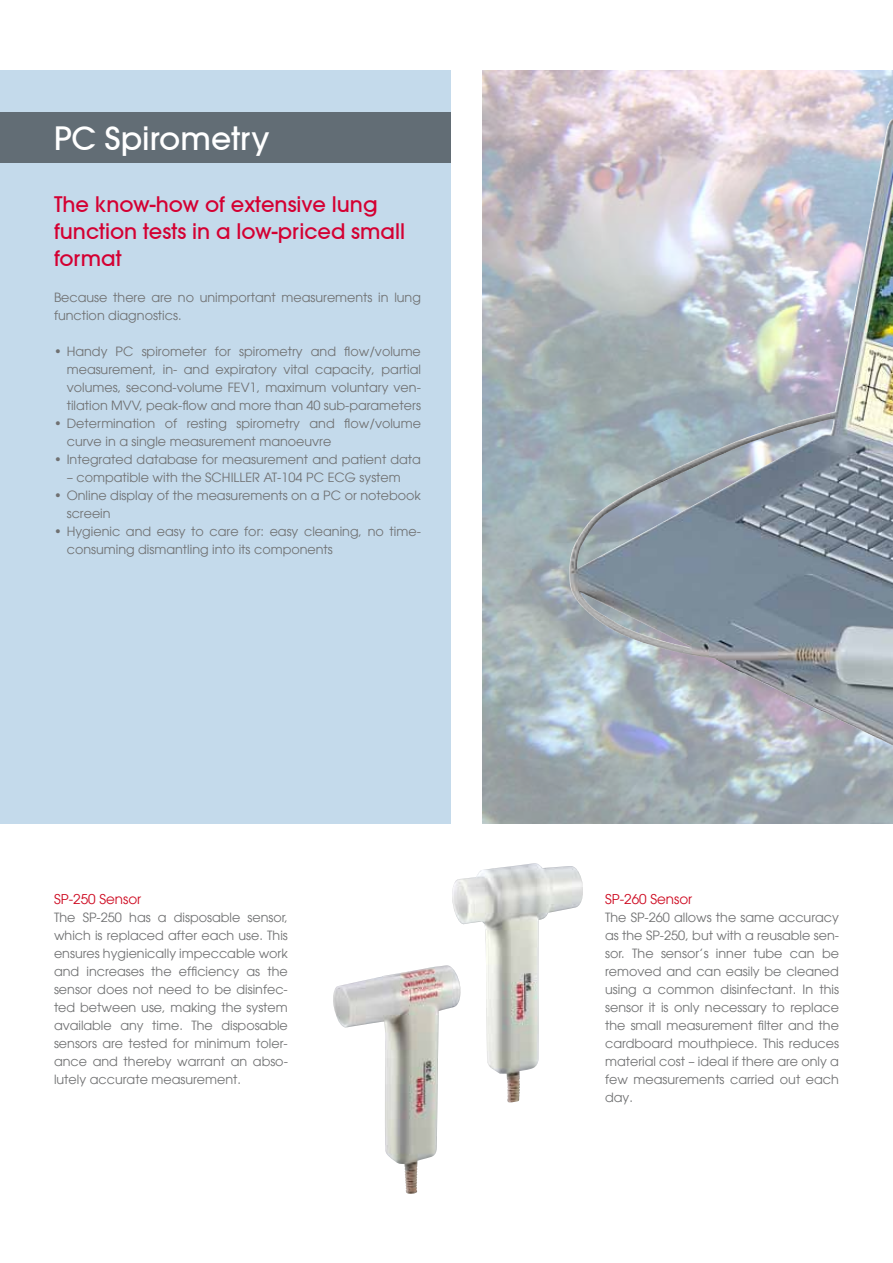
<style>
.page{position:relative;width:893px;height:1263px;background:#fff}
.page>*{position:absolute;margin:0;border:0;box-sizing:border-box;transform-origin:0 0}
.t1{font:500 31.5px "Avant Garde";color:#fff}
.t2{font:500 21px/27px "Avant Garde";color:#d40032}
.t3{font:13.5px "Avant Garde LT";color:#cd071e}
.t4{font:12.75px/18px "Avant Garde LT";color:#707172}
</style>
<div class="page">
<div style="left:0;top:70px;width:451px;height:753px;background:#c4daeb"></div>
<div style="left:0;top:112px;width:450px;height:51px;background:#626d75"></div>
<img style="left:483px;top:70px;width:410px;height:753px">
<img style="left:569px;top:119px;width:324px;height:627px">
<img style="left:333px;top:965px;width:119px;height:229px">
<img style="left:452px;top:863px;width:131px;height:239px">
<h1 class="t1" style="left:54px;top:119px;width:217px">PC Spirometry</h1>
<h2 class="t2" style="left:54px;top:191px;width:353px">The know-how of extensive lung function tests in a low-priced small format</h2>
<p class="t4" style="left:54px;top:288px;width:368px">Because there are no unimportant measurements in lung function diagnostics.</p>
<p class="t4" style="left:67px;top:342px;width:356px;text-align:justify;text-indent:-13px">• Handy PC spirometer for spirometry and flow/volume measurement, in- and expiratory vital capacity, partial volumes, second-volume FEV1, maximum voluntary ven&shy;tilation MVV, peak-flow and more than 40 sub-parameters</p>
<p class="t4" style="left:67px;top:414px;width:356px;text-indent:-13px">• Determination of resting spirometry and flow/volume curve in a single measurement manoeuvre</p>
<p class="t4" style="left:54px;top:450px;width:368px">• Integrated database for measurement and patient data</p>
<p class="t4" style="left:67px;top:468px;width:336px">– compatible with the SCHILLER AT-104 PC ECG system</p>
<p class="t4" style="left:67px;top:486px;width:356px;text-indent:-13px">• Online display of the measurements on a PC or notebook screein</p>
<p class="t4" style="left:67px;top:522px;width:356px;text-indent:-13px">• Hygienic and easy to care for: easy cleaning, no time&shy;consuming dismantling into its components</p>
<p class="t3" style="left:54px;top:891px;width:89px">SP-250 Sensor</p>
<p class="t4" style="left:54px;top:909px;width:235px;text-align:justify">The SP-250 has a disposable sensor, which is replaced after each use. This ensures hygienically impeccable work and increases the efficiency as the sensor does not need to be disinfec&shy;ted between use, making the system available any time. The disposable sensors are tested for minimum toler&shy;ance and thereby warrant an abso&shy;lutely accurate measurement.</p>
<p class="t3" style="left:605px;top:891px;width:89px">SP-260 Sensor</p>
<p class="t4" style="left:605px;top:909px;width:235px;text-align:justify">The SP-260 allows the same accuracy as the SP-250, but with a reusable sen&shy;sor. The sensor’s inner tube can be removed and can easily be cleaned using a common disinfectant. In this sensor it is only necessary to replace the small measurement filter and the cardboard mouthpiece. This reduces material cost – ideal if there are only a few measurements carried out each day.</p>
</div>
